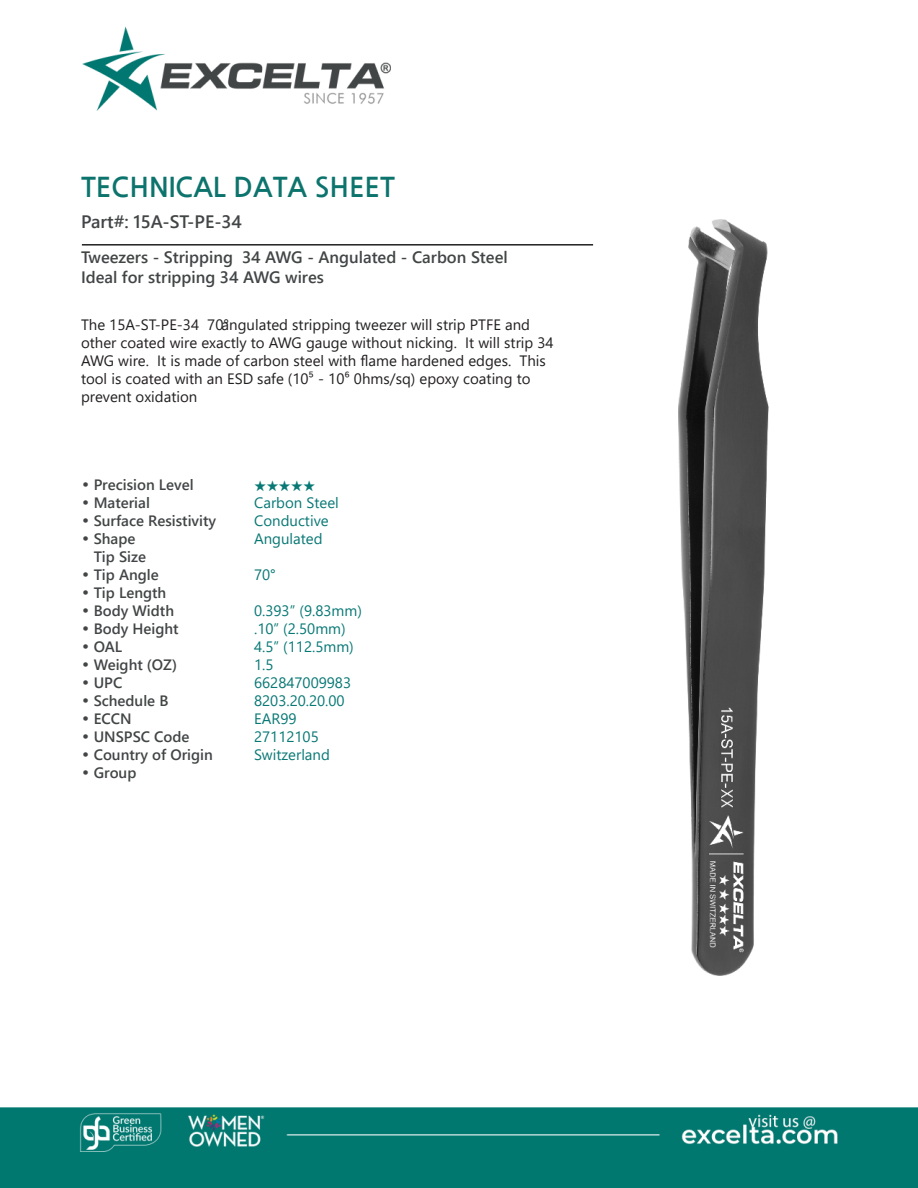
<style>
.page{position:relative;width:918px;height:1188px;background:#fff}
.page>*{position:absolute;margin:0;border:0;box-sizing:border-box;transform-origin:0 0}
.t1{font:700 27px "Nanum Gothic";color:#0d746d}
.t2{font:700 18px "Yu Gothic UI";color:#424546}
.t3{font:700 16.5px/19.8px "Yu Gothic UI";color:#424546}
.t4{font:15px/18px "Yu Gothic UI";color:#221f1f}
.t5{font:700 15px "Yu Gothic UI";color:#424546}
.t6{font:15px "Yu Gothic UI";color:#087875}
.t7{font:500 15px "ITC Zapf Dingbats";color:#087875}
.s1{font-family:"Century Gothic";font-weight:400}
</style>
<div class="page">
<img style="left:0;top:26px;width:918px;height:1162px">
<img style="left:678px;top:220px;width:93px;height:756px">
<hr style="left:82px;top:244px;width:511px;height:2px;background:#221f1f">
<h1 class="t1" style="left:81px;top:171px;width:315px">TECHNICAL DATA SHEET</h1>
<p class="t2" style="left:81px;top:215px;width:162px">Part#: 15A-ST-PE-34</p>
<p class="t3" style="left:81px;top:249px;width:428px">Tweezers - Stripping 34 AWG - Angulated - Carbon Steel<br>Ideal for stripping 34 AWG wires</p>
<p class="t4" style="left:81px;top:317px;width:474px">The 15A-ST-PE-34 70°angulated stripping tweezer will strip PTFE and other coated wire exactly to AWG gauge without nicking. It will strip 34<br>AWG wire. It is made of carbon steel with 昀氀ame hardened edges. This tool is coated with an ESD safe (10⁵ - 10⁶ 0hms/sq) epoxy coating to prevent oxidation</p>
<p class="t5" style="left:81px;top:479px;width:114px"><span class="s1">•</span> Precision Level</p>
<p class="t7" style="left:254px;top:478px;width:63px">★★★★★</p>
<p class="t5" style="left:81px;top:497px;width:70px"><span class="s1">•</span> Material</p>
<p class="t6" style="left:254px;top:497px;width:86px">Carbon Steel</p>
<p class="t5" style="left:81px;top:515px;width:137px"><span class="s1">•</span> Surface Resistivity</p>
<p class="t6" style="left:254px;top:515px;width:76px">Conductive</p>
<p class="t5" style="left:81px;top:533px;width:56px"><span class="s1">•</span> Shape</p>
<p class="t6" style="left:254px;top:533px;width:70px">Angulated</p>
<p class="t5" style="left:94px;top:551px;width:54px">Tip Size</p>
<p class="t5" style="left:81px;top:569px;width:79px"><span class="s1">•</span> Tip Angle</p>
<p class="t6" style="left:254px;top:569px;width:23px">70°</p>
<p class="t5" style="left:81px;top:587px;width:87px"><span class="s1">•</span> Tip Length</p>
<p class="t5" style="left:81px;top:605px;width:95px"><span class="s1">•</span> Body Width</p>
<p class="t6" style="left:254px;top:605px;width:109px">0.393” (9.83mm)</p>
<p class="t5" style="left:81px;top:623px;width:99px"><span class="s1">•</span> Body Height</p>
<p class="t6" style="left:254px;top:623px;width:93px">.10” (2.50mm)</p>
<p class="t5" style="left:81px;top:641px;width:43px"><span class="s1">•</span> OAL</p>
<p class="t6" style="left:254px;top:641px;width:101px">4.5” (112.5mm)</p>
<p class="t5" style="left:81px;top:659px;width:98px"><span class="s1">•</span> Weight (OZ)</p>
<p class="t6" style="left:254px;top:659px;width:21px">1.5</p>
<p class="t5" style="left:81px;top:677px;width:43px"><span class="s1">•</span> UPC</p>
<p class="t6" style="left:254px;top:677px;width:99px">662847009983</p>
<p class="t5" style="left:81px;top:695px;width:89px"><span class="s1">•</span> Schedule B</p>
<p class="t6" style="left:254px;top:695px;width:92px">8203.20.20.00</p>
<p class="t5" style="left:81px;top:713px;width:52px"><span class="s1">•</span> ECCN</p>
<p class="t6" style="left:254px;top:713px;width:44px">EAR99</p>
<p class="t5" style="left:81px;top:731px;width:110px"><span class="s1">•</span> UNSPSC Code</p>
<p class="t6" style="left:254px;top:731px;width:66px">27112105</p>
<p class="t5" style="left:81px;top:749px;width:133px"><span class="s1">•</span> Country of Origin</p>
<p class="t6" style="left:254px;top:749px;width:77px">Switzerland</p>
<p class="t5" style="left:81px;top:767px;width:57px"><span class="s1">•</span> Group</p>
</div>
